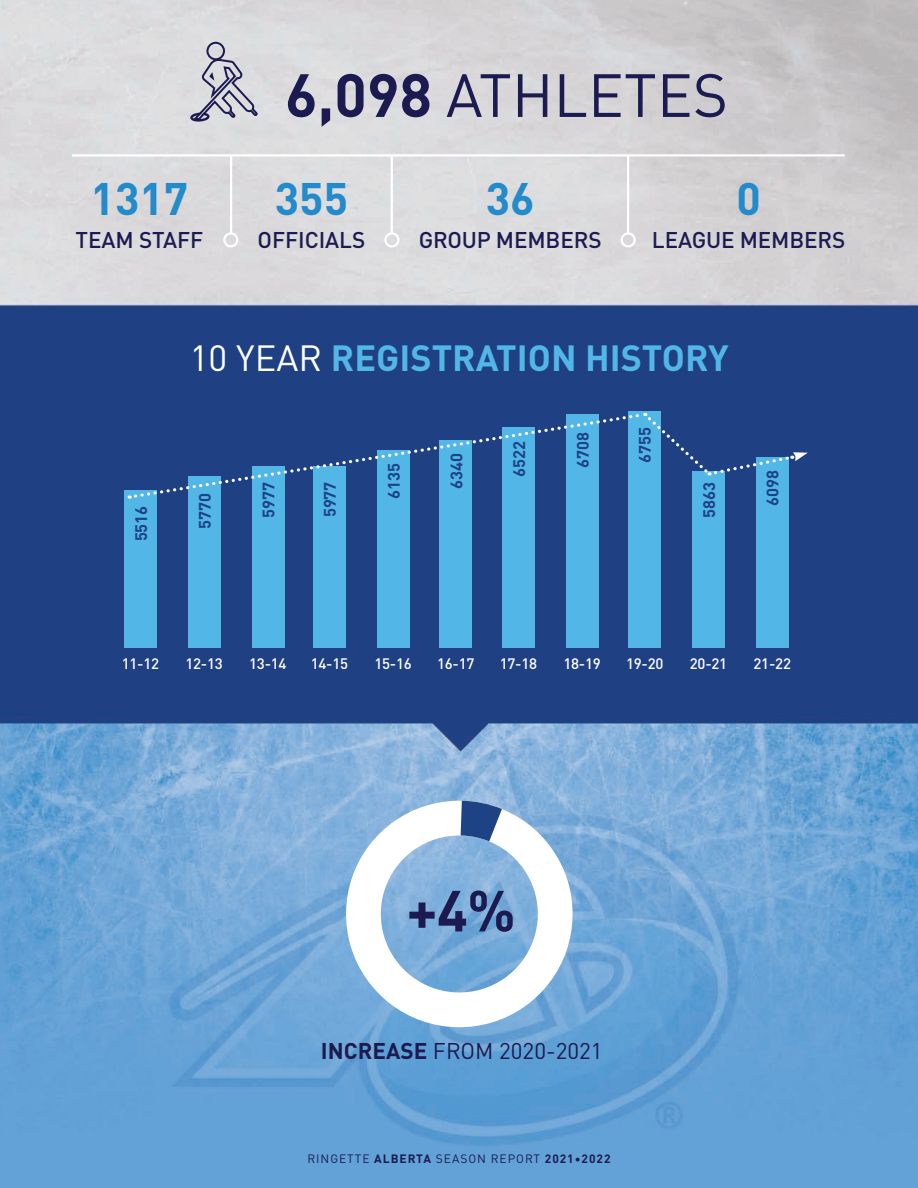
<style>
.page{position:relative;width:918px;height:1188px;background:#fff}
.page>*{position:absolute;margin:0;border:0;box-sizing:border-box;transform-origin:0 0}
.t1{font:60px "DINOT";color:#1c1b51}
.t2{font:700 57px "DINOT";color:#1c1b51}
.t3{font:700 45px "DINOT";color:#238acb}
.t4{font:700 36px "DINOT";color:#52b6e7}
.t5{font:500 22.5px "DINOT";letter-spacing:-.01em;color:#1c1b51}
.t6{font:22.5px "DINOT";color:#1c1b51}
.t7{font:700 16.5px "DINOT";color:#1d4385}
.t8{font:500 15px "DINOT";letter-spacing:-.015em;color:#fff}
.t9{font:12px "DINOT";letter-spacing:.08em;color:#1c1b51}
.s1{font-weight:700}
.s2{font-weight:400;color:#fff}
</style>
<div class="page">
<img style="left:0;top:0;width:918px;height:1188px">
<hr style="left:72px;top:154px;width:773px;height:3px;background:#fff">
<hr style="left:230px;top:155px;width:2px;height:79px;background:#fff">
<hr style="left:627px;top:155px;width:2px;height:79px;background:#fff">
<hr style="left:391px;top:155px;width:2px;height:79px;background:#fff">
<div style="left:125px;top:490px;width:32px;height:158px;background:#52b6e7"></div>
<div style="left:188px;top:476px;width:33px;height:172px;background:#52b6e7"></div>
<div style="left:252px;top:467px;width:32px;height:181px;background:#52b6e7"></div>
<div style="left:314px;top:467px;width:32px;height:181px;background:#52b6e7"></div>
<div style="left:377px;top:450px;width:33px;height:198px;background:#52b6e7"></div>
<div style="left:440px;top:440px;width:32px;height:208px;background:#52b6e7"></div>
<div style="left:503px;top:427px;width:32px;height:221px;background:#52b6e7"></div>
<div style="left:566px;top:414px;width:33px;height:234px;background:#52b6e7"></div>
<div style="left:629px;top:411px;width:32px;height:237px;background:#52b6e7"></div>
<div style="left:693px;top:471px;width:32px;height:177px;background:#52b6e7"></div>
<div style="left:757px;top:457px;width:32px;height:191px;background:#52b6e7"></div>
<svg style="left:132px;top:411px;width:513px;height:89px"></svg>
<svg style="left:645px;top:413px;width:163px;height:63px"></svg>
<div style="left:206px;top:41px;width:19px;height:20px;border:2px solid #1c1b51;border-radius:50%"></div>
<svg style="left:190px;top:58px;width:70px;height:64px;background:#b8b8c4"></svg>
<svg style="left:333px;top:794px;width:245px;height:240px"></svg>
<svg style="left:426px;top:794px;width:115px;height:77px"></svg>
<div style="left:223px;top:232px;width:15px;height:16px;border:2px solid #fff;border-radius:50%"></div>
<div style="left:384px;top:232px;width:16px;height:16px;border:2px solid #fff;border-radius:50%"></div>
<div style="left:621px;top:232px;width:15px;height:16px;border:2px solid #fff;border-radius:50%"></div>
<h3 class="t3" style="left:91px;top:163px;width:99px">1317</h3>
<h3 class="t5" style="left:76px;top:222px;width:129px">TEAM STAFF</h3>
<h1 class="t1" style="left:285px;top:49px;width:445px"><span class="s1">6,098</span> ATHLETES</h1>
<h3 class="t3" style="left:275px;top:163px;width:75px">355</h3>
<h3 class="t5" style="left:258px;top:222px;width:109px">OFFICIALS</h3>
<h3 class="t3" style="left:486px;top:163px;width:50px">36</h3>
<h3 class="t5" style="left:419px;top:222px;width:184px">GROUP MEMBERS</h3>
<h3 class="t3" style="left:736px;top:163px;width:26px">0</h3>
<h3 class="t5" style="left:652px;top:222px;width:195px">LEAGUE MEMBERS</h3>
<p class="t7" style="left:128px;top:541px;width:37px;rotate:-90deg">5516</p>
<h3 class="t4" style="left:190px;top:330px;width:540px"><span class="s2">10 YEAR</span> REGISTRATION HISTORY</h3>
<p class="t7" style="left:192px;top:529px;width:37px;rotate:-90deg">5770</p>
<p class="t7" style="left:256px;top:518px;width:37px;rotate:-90deg">5977</p>
<p class="t7" style="left:317px;top:517px;width:37px;rotate:-90deg">5977</p>
<p class="t7" style="left:381px;top:499px;width:37px;rotate:-90deg">6135</p>
<p class="t7" style="left:444px;top:489px;width:37px;rotate:-90deg">6340</p>
<p class="t7" style="left:506px;top:477px;width:37px;rotate:-90deg">6522</p>
<p class="t7" style="left:570px;top:468px;width:37px;rotate:-90deg">6708</p>
<p class="t7" style="left:632px;top:463px;width:37px;rotate:-90deg">6755</p>
<p class="t7" style="left:696px;top:518px;width:37px;rotate:-90deg">5863</p>
<p class="t7" style="left:760px;top:506px;width:37px;rotate:-90deg">6098</p>
<p class="t8" style="left:122px;top:652px;width:39px">11-12</p>
<p class="t8" style="left:185px;top:652px;width:39px">12-13</p>
<p class="t8" style="left:249px;top:652px;width:39px">13-14</p>
<p class="t8" style="left:311px;top:652px;width:39px">14-15</p>
<p class="t8" style="left:374px;top:652px;width:39px">15-16</p>
<p class="t8" style="left:437px;top:652px;width:39px">16-17</p>
<p class="t8" style="left:500px;top:652px;width:39px">17-18</p>
<p class="t8" style="left:563px;top:652px;width:39px">18-19</p>
<p class="t8" style="left:626px;top:652px;width:39px">19-20</p>
<p class="t8" style="left:690px;top:652px;width:39px">20-21</p>
<p class="t8" style="left:754px;top:652px;width:39px">21-22</p>
<h2 class="t2" style="left:407px;top:866px;width:111px">+4%</h2>
<h3 class="t6" style="left:321px;top:1034px;width:283px"><span class="s1">INCREASE</span> FROM 2020-2021</h3>
<p class="t9" style="left:307px;top:1149px;width:305px">RINGETTE <span class="s1">ALBERTA</span> SEASON REPORT <span class="s1">2021•2022</span></p>
</div>
